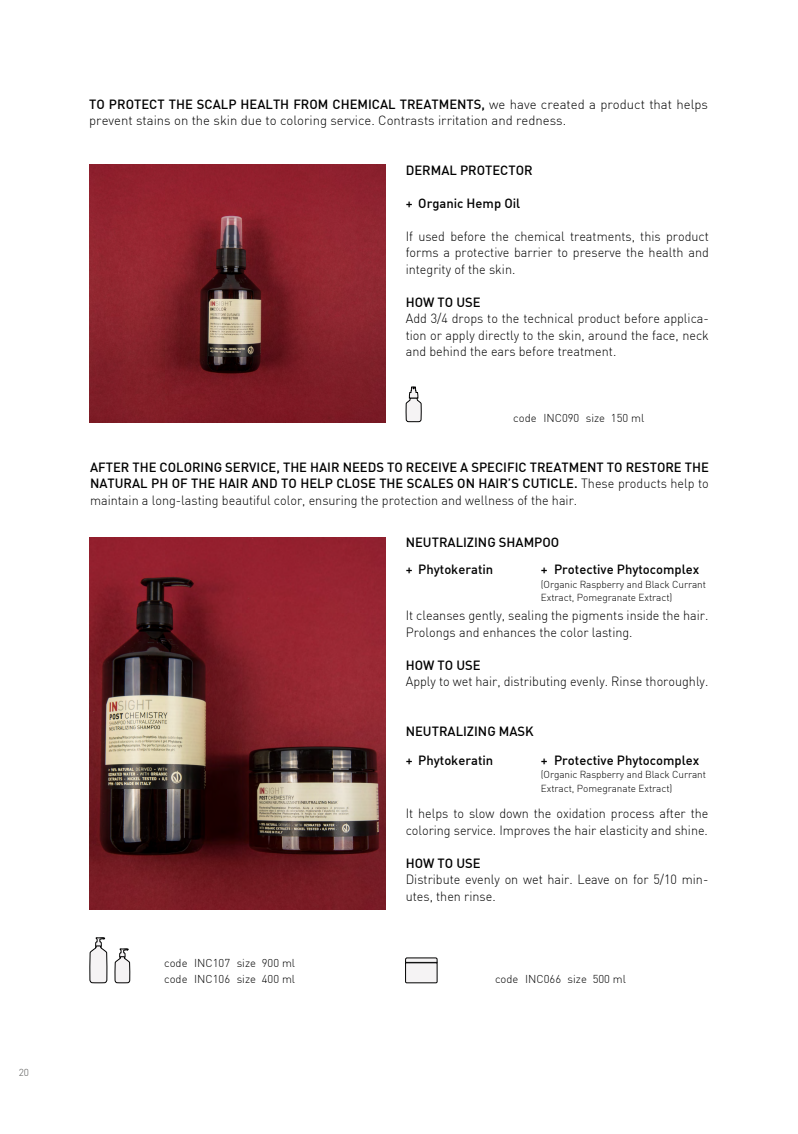
<style>
.page{position:relative;width:798px;height:1134px;background:#fff}
.page>*{position:absolute;margin:0;border:0;box-sizing:border-box;transform-origin:0 0}
.t1{font:300 13.12px/16.5px "DIN";color:#000;scale:.96 1}
.t2{font:500 13.12px/16.5px "DIN";color:#000}
.t3{font:300 13.12px/16.5px "DIN";color:#000}
.t4{font:300 11.25px/16.5px "DIN";color:#000}
.t5{font:300 10px/13.5px "DIN";letter-spacing:-.01em;color:#000}
.t6{font:300 10px "DIN";color:#575756}
.s1{font-weight:500}
.s2{font-weight:300}
</style>
<div class="page">
<img style="left:90px;top:164px;width:295px;height:258px">
<img style="left:89px;top:538px;width:296px;height:371px">
<svg style="left:405px;top:386px;width:16px;height:36px"></svg>
<svg style="left:89px;top:937px;width:18px;height:46px"></svg>
<svg style="left:114px;top:948px;width:16px;height:35px"></svg>
<svg style="left:405px;top:957px;width:32px;height:26px"></svg>
<p class="t6" style="left:19px;top:1066px;width:12px">20</p>
<p class="t3" style="left:89px;top:95px;width:620px"><span class="s1">TO PROTECT THE SCALP HEALTH FROM CHEMICAL TREATMENTS,</span> we have created a product that helps prevent stains on the skin due to coloring service. Contrasts irritation and redness.</p>
<p class="t2" style="left:405px;top:161px;width:128px">DERMAL PROTECTOR</p>
<p class="t2" style="left:405px;top:194px;width:116px">+ Organic Hemp Oil</p>
<p class="t1" style="left:405px;top:227px;width:317px;text-align:justify">If used before the chemical treatments, this product forms a protective barrier to preserve the health and integrity of the skin.</p>
<p class="t2" style="left:405px;top:293px;width:76px">HOW TO USE</p>
<p class="t1" style="left:405px;top:310px;width:317px;text-align:justify">Add 3/4 drops to the technical product before applica&shy;tion or apply directly to the skin, around the face, neck and behind the ears before treatment.</p>
<p class="t4" style="left:513px;top:410px;width:132px">code INC090 size 150 ml</p>
<p class="t2" style="left:90px;top:458px;width:620px;text-align:justify">AFTER THE COLORING SERVICE, THE HAIR NEEDS TO RECEIVE A SPECIFIC TREATMENT TO RESTORE THE NATURAL PH OF THE HAIR AND TO HELP CLOSE THE SCALES ON HAIR’S CUTICLE. <span class="s2">These products help to maintain a long-lasting beautiful color, ensuring the protection and wellness of the hair.</span></p>
<p class="t4" style="left:164px;top:954px;width:132px">code INC107 size 900 ml code INC106 size 400 ml</p>
<p class="t2" style="left:405px;top:528px;width:155px;line-height:27px">NEUTRALIZING SHAMPOO + Phytokeratin</p>
<p class="t2" style="left:540px;top:561px;width:160px">+ Protective Phytocomplex</p>
<p class="t5" style="left:540px;top:577px;width:166px">(Organic Raspberry and Black Currant<br>Extract, Pomegranate Extract)</p>
<p class="t1" style="left:405px;top:607px;width:316px">It cleanses gently, sealing the pigments inside the hair.<br>Prolongs and enhances the color lasting.</p>
<p class="t2" style="left:405px;top:656px;width:76px">HOW TO USE</p>
<p class="t1" style="left:405px;top:673px;width:316px">Apply to wet hair, distributing evenly. Rinse thoroughly.</p>
<p class="t2" style="left:405px;top:722px;width:130px">NEUTRALIZING MASK</p>
<p class="t2" style="left:405px;top:751px;width:89px">+ Phytokeratin</p>
<p class="t2" style="left:540px;top:751px;width:160px">+ Protective Phytocomplex</p>
<p class="t5" style="left:540px;top:768px;width:166px">(Organic Raspberry and Black Currant<br>Extract, Pomegranate Extract)</p>
<p class="t1" style="left:405px;top:805px;width:316px">It helps to slow down the oxidation process after the coloring service. Improves the hair elasticity and shine.</p>
<p class="t2" style="left:405px;top:854px;width:76px">HOW TO USE</p>
<p class="t1" style="left:405px;top:871px;width:316px">Distribute evenly on wet hair. Leave on for 5/10 min&shy;utes, then rinse.</p>
<p class="t4" style="left:495px;top:971px;width:132px">code INC066 size 500 ml</p>
</div>
